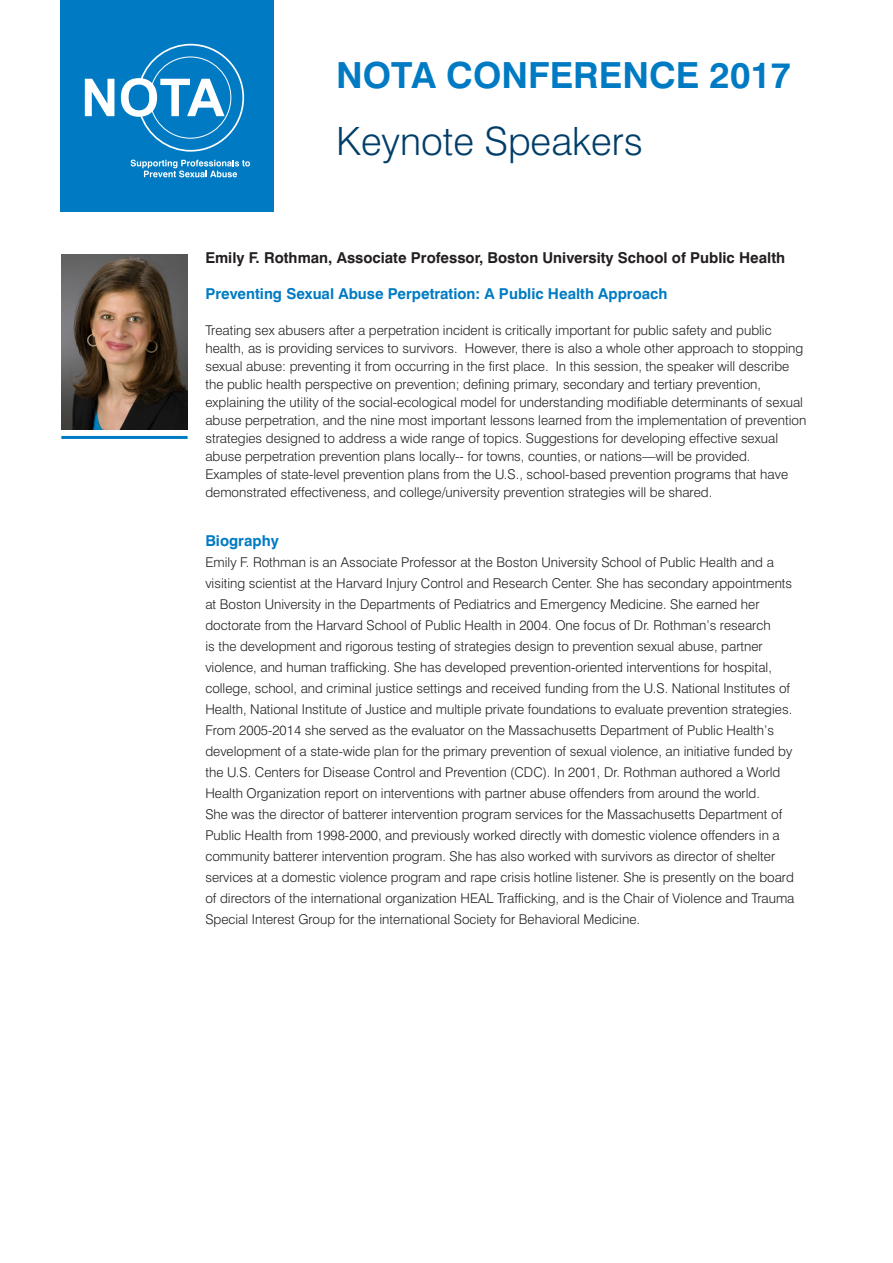
<style>
.page{position:relative;width:893px;height:1263px;background:#fff}
.page>*{position:absolute;margin:0;border:0;box-sizing:border-box;transform-origin:0 0}
.t1{font:300 39px "Swiss 721 BT";color:#003e69}
.t2{font:700 36px "Swiss 721 BT";color:#007bc3}
.t3{font:700 15px "Swiss 721 BT";color:#231f20}
.t4{font:700 15px "Swiss 721 BT";color:#007bc3}
.t5{font:300 13.5px/21px "Swiss 721 BT";color:#231f20}
</style>
<div class="page">
<div style="left:60px;top:0;width:213px;height:211px;background:#007bc3"></div>
<svg style="left:85px;top:79px;width:29px;height:37px"></svg>
<svg style="left:121px;top:43px;width:124px;height:109px"></svg>
<svg style="left:131px;top:160px;width:119px;height:17px"></svg>
<img style="left:61px;top:255px;width:127px;height:175px">
<div style="left:61px;top:436px;width:127px;height:3px;border:2px solid #007bc3"></div>
<p class="t2" style="left:336px;top:54px;width:457px">NOTA CONFERENCE 2017</p>
<p class="t1" style="left:336px;top:117px;width:308px">Keynote Speakers</p>
<p class="t3" style="left:205px;top:249px;width:581px">Emily F. Rothman, Associate Professor, Boston University School of Public Health</p>
<p class="t4" style="left:205px;top:285px;width:464px">Preventing Sexual Abuse Perpetration: A Public Health Approach</p>
<p class="t5" style="left:205px;top:322px;width:602px;line-height:18px">Treating sex abusers after a perpetration incident is critically important for public safety and public health, as is providing services to survivors. However, there is also a whole other approach to stopping sexual abuse: preventing it from occurring in the first place. In this session, the speaker will describe the public health perspective on prevention; defining primary, secondary and tertiary prevention, explaining the utility of the social-ecological model for understanding modifiable determinants of sexual abuse perpetration, and the nine most important lessons learned from the implementation of prevention</p>
<p class="t5" style="left:205px;top:430px;width:584px;line-height:18px">strategies designed to address a wide range of topics. Suggestions for developing effective sexual abuse perpetration prevention plans locally-- for towns, counties, or nations—will be provided.<br>Examples of state-level prevention plans from the U.S., school-based prevention programs that have demonstrated effectiveness, and college/university prevention strategies will be shared.</p>
<p class="t4" style="left:205px;top:531px;width:75px">Biography</p>
<p class="t5" style="left:205px;top:552px;width:591px">Emily F. Rothman is an Associate Professor at the Boston University School of Public Health and a visiting scientist at the Harvard Injury Control and Research Center. She has secondary appointments at Boston University in the Departments of Pediatrics and Emergency Medicine. She earned her doctorate from the Harvard School of Public Health in 2004. One focus of Dr. Rothman’s research<br>is the development and rigorous testing of strategies design to prevention sexual abuse, partner violence, and human trafficking. She has developed prevention-oriented interventions for hospital, college, school, and criminal justice settings and received funding from the U.S. National Institutes of Health, National Institute of Justice and multiple private foundations to evaluate prevention strategies.<br>From 2005-2014 she served as the evaluator on the Massachusetts Department of Public Health’s development of a state-wide plan for the primary prevention of sexual violence, an initiative funded by the U.S. Centers for Disease Control and Prevention (CDC). In 2001, Dr. Rothman authored a World Health Organization report on interventions with partner abuse offenders from around the world.<br>She was the director of batterer intervention program services for the Massachusetts Department of Public Health from 1998-2000, and previously worked directly with domestic violence offenders in a community batterer intervention program. She has also worked with survivors as director of shelter services at a domestic violence program and rape crisis hotline listener. She is presently on the board of directors of the international organization HEAL Trafficking, and is the Chair of Violence and Trauma Special Interest Group for the international Society for Behavioral Medicine.</p>
</div>
